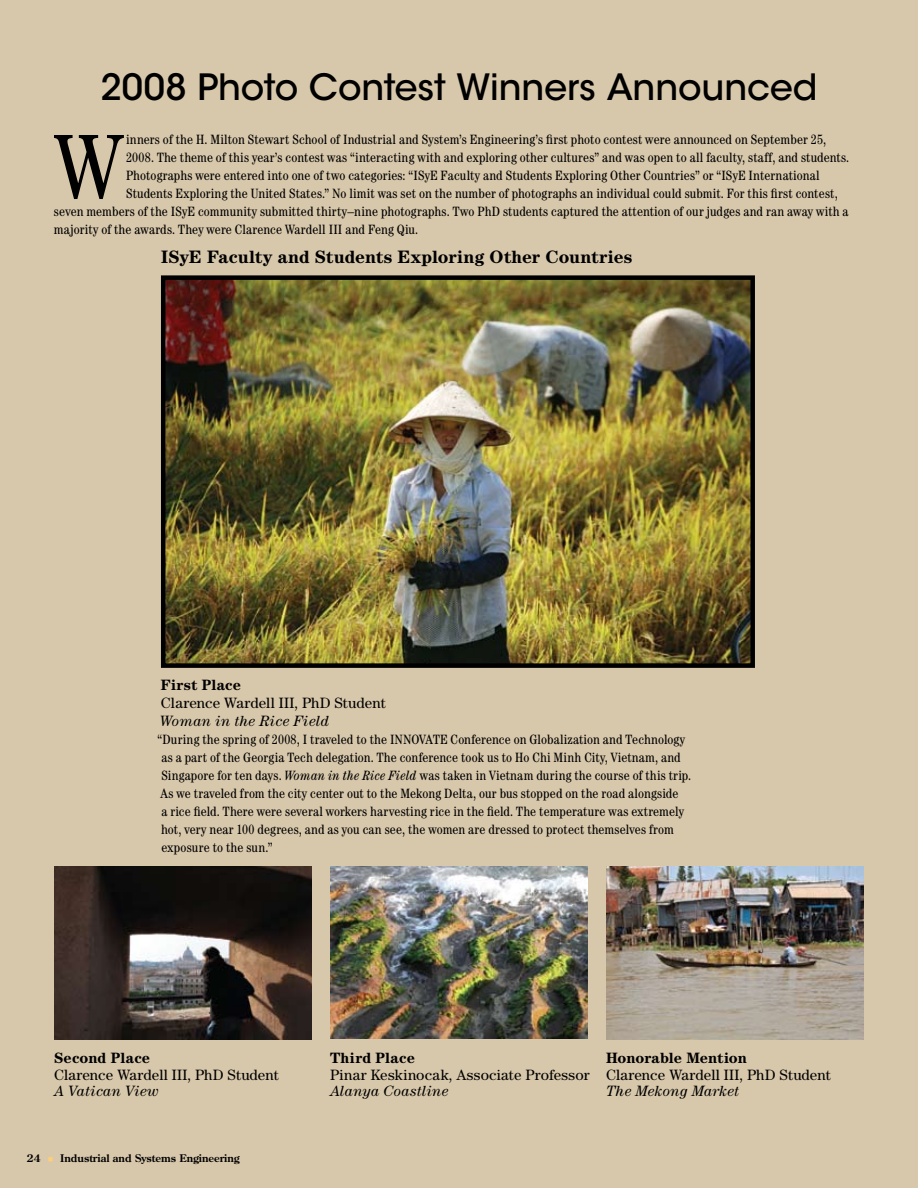
<style>
.page{position:relative;width:918px;height:1188px;background:#d8c8ab}
.page>*{position:absolute;margin:0;border:0;box-sizing:border-box;transform-origin:0 0}
.t1{font:condensed 91.95px "Century Std";color:#000}
.t2{font:500 36px "ITC Avant Garde Std";letter-spacing:-.005em;color:#000}
.t3{font:700 18px "Century Std";letter-spacing:-.005em;color:#000}
.t4{font:15px "Century Std";letter-spacing:.01em;color:#000}
.t5{font:italic 15px "Century Std";letter-spacing:.02em;color:#000}
.t6{font:700 15px "Century Std";letter-spacing:.005em;color:#000}
.t7{font:condensed 13.5px/18px "Century Std";letter-spacing:.01em;color:#000}
.t8{font:700 10.5px "Century Old Style Std";color:#000}
.s1{font-style:italic}
.s2{color:#ffce79}
</style>
<div class="page">
<img style="left:166px;top:280px;width:584px;height:383px">
<div style="left:161px;top:275px;width:594px;height:393px;border:4px solid #000"></div>
<img style="left:54px;top:867px;width:258px;height:172px">
<img style="left:330px;top:867px;width:258px;height:172px">
<img style="left:606px;top:867px;width:258px;height:172px">
<h2 class="t2" style="left:100px;top:64px;width:719px">2008 Photo Contest Winners Announced</h2>
<h1 class="t1" style="left:55px;top:113px;width:68px">W</h1>
<p class="t7" style="left:126px;top:131px;width:701px">inners of the H. Milton Stewart School of Industrial and System’s Engineering’s first photo contest were announced on September 25,</p>
<p class="t7" style="left:126px;top:149px;width:725px">2008. The theme of this year’s contest was “interacting with and exploring other cultures” and was open to all faculty, staff, and students.</p>
<p class="t7" style="left:126px;top:167px;width:695px">Photographs were entered into one of two categories: “ISyE Faculty and Students Exploring Other Countries” or “ISyE International</p>
<p class="t7" style="left:126px;top:185px;width:713px">Students Exploring the United States.” No limit was set on the number of photographs an individual could submit. For this first contest,</p>
<p class="t7" style="left:54px;top:203px;width:796px">seven members of the ISyE community submitted thirty–nine photographs. Two PhD students captured the attention of our judges and ran away with a</p>
<p class="t7" style="left:54px;top:221px;width:366px">majority of the awards. They were Clarence Wardell III and Feng Qiu.</p>
<h3 class="t3" style="left:161px;top:246px;width:473px">ISyE Faculty and Students Exploring Other Countries</h3>
<p class="t6" style="left:161px;top:676px;width:82px">First Place</p>
<p class="t4" style="left:161px;top:694px;width:226px">Clarence Wardell III, PhD Student</p>
<p class="t5" style="left:160px;top:712px;width:171px">Woman in the Rice Field</p>
<p class="t7" style="left:158px;top:730px;width:535px">“During the spring of 2008, I traveled to the INNOVATE Conference on Globalization and Technology as a part of the Georgia Tech delegation. The conference took us to Ho Chi Minh City, Vietnam, and Singapore for ten days. <span class="s1">Woman in the Rice Field</span> was taken in Vietnam during the course of this trip.<br>As we traveled from the city center out to the Mekong Delta, our bus stopped on the road alongside<br>a rice field. There were several workers harvesting rice in the field. The temperature was extremely hot, very near 100 degrees, and as you can see, the women are dressed to protect themselves from exposure to the sun.”</p>
<p class="t6" style="left:54px;top:1049px;width:98px">Second Place</p>
<p class="t4" style="left:54px;top:1066px;width:226px">Clarence Wardell III, PhD Student</p>
<p class="t5" style="left:54px;top:1083px;width:106px">A Vatican View</p>
<p class="t8" style="left:27px;top:1151px;width:214px">24 <span class="s2">■</span> Industrial and Systems Engineering</p>
<p class="t6" style="left:330px;top:1049px;width:87px">Third Place</p>
<p class="t4" style="left:330px;top:1066px;width:261px">Pinar Keskinocak, Associate Professor</p>
<p class="t5" style="left:330px;top:1083px;width:120px">Alanya Coastline</p>
<p class="t6" style="left:606px;top:1049px;width:142px">Honorable Mention</p>
<p class="t4" style="left:606px;top:1066px;width:226px">Clarence Wardell III, PhD Student</p>
<p class="t5" style="left:606px;top:1083px;width:135px">The Mekong Market</p>
</div>
